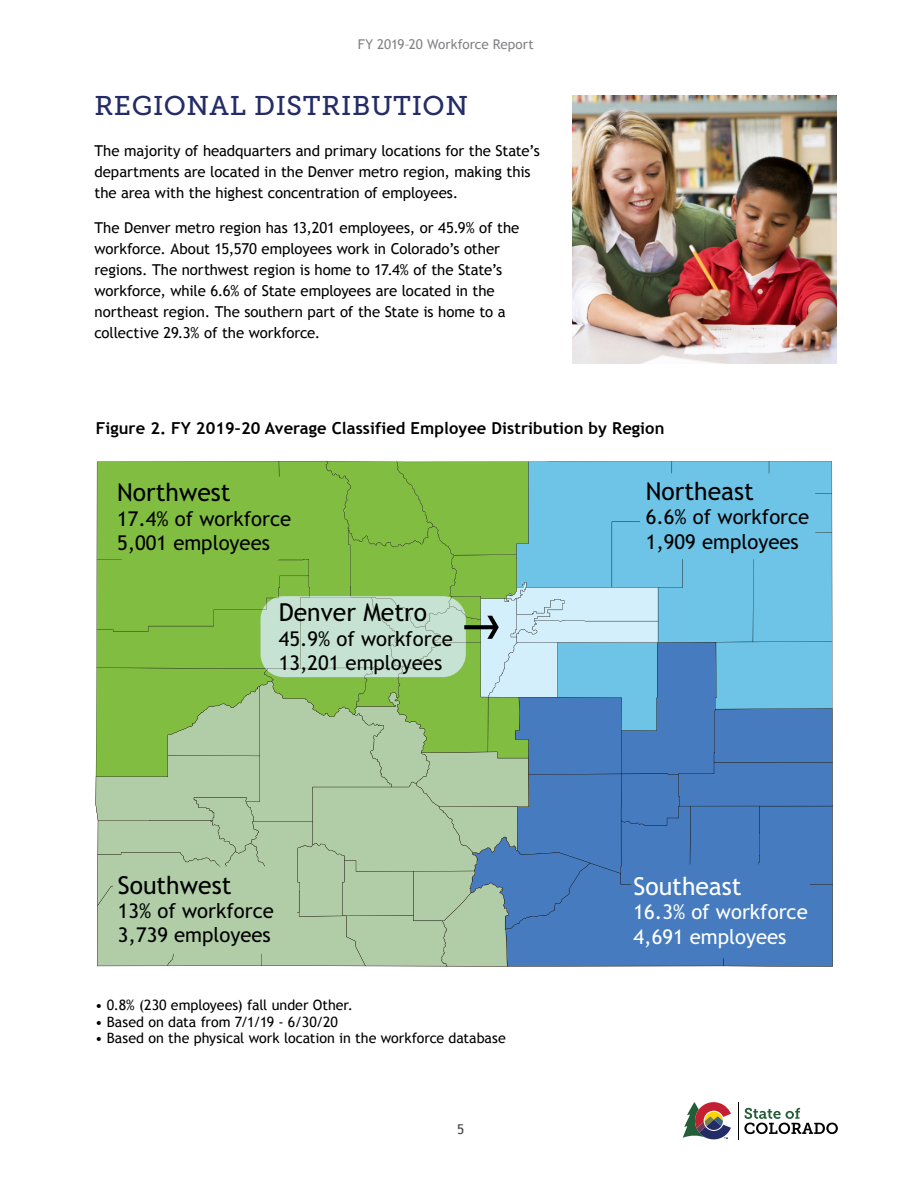
<style>
.page{position:relative;width:918px;height:1188px;background:#fff}
.page>*{position:absolute;margin:0;border:0;box-sizing:border-box;transform-origin:0 0}
.t1{font:27px "Museo Slab 500";letter-spacing:.025em;color:#232c67}
.t2{font:24.75px "Trebuchet MS";color:#000}
.t3{font:24.75px "Trebuchet MS";color:#fff}
.t4{font:20.4px/24.5px "Trebuchet MS";color:#000}
.t5{font:20.4px/24.5px "Trebuchet MS";color:#fff}
.t6{font:700 16.5px "Trebuchet MS";letter-spacing:.005em;color:#000}
.t7{font:15px/21px "Trebuchet MS";letter-spacing:-.005em;color:#000}
.t8{font:14.25px "Trebuchet MS";color:#000}
.t9{font:13.5px "Trebuchet MS";color:#808285}
.t10{font:13.5px "Trebuchet MS";color:#414042}
</style>
<div class="page">
<hr style="left:738px;top:1102px;width:1px;height:37px;background:#000">
<svg style="left:683px;top:1102px;width:48px;height:37px"></svg>
<svg style="left:744px;top:1108px;width:94px;height:26px"></svg>
<svg style="left:96px;top:461px;width:737px;height:506px;background:#81b4a0"></svg>
<img style="left:572px;top:95px;width:265px;height:268px">
<p class="t9" style="left:358px;top:36px;width:178px">FY 2019–20 Workforce Report</p>
<p class="t1" style="left:94px;top:90px;width:375px">REGIONAL DISTRIBUTION</p>
<p class="t7" style="left:94px;top:140px;width:447px">The majority of headquarters and primary locations for the State’s departments are located in the Denver metro region, making this the area with the highest concentration of employees.</p>
<p class="t7" style="left:94px;top:217px;width:426px">The Denver metro region has 13,201 employees, or 45.9% of the workforce. About 15,570 employees work in Colorado’s other regions. The northwest region is home to 17.4% of the State’s workforce, while 6.6% of State employees are located in the northeast region. The southern part of the State is home to a collective 29.3% of the workforce.</p>
<p class="t6" style="left:96px;top:418px;width:570px">Figure 2. FY 2019–20 Average Classified Employee Distribution by Region</p>
<p class="t2" style="left:117px;top:478px;width:115px">Northwest</p>
<p class="t4" style="left:117px;top:507px;width:176px">17.4% of workforce<br>5,001 employees</p>
<p class="t2" style="left:279px;top:598px;width:150px">Denver Metro</p>
<p class="t4" style="left:279px;top:626px;width:176px">45.9% of workforce<br>13,201 employees</p>
<p class="t2" style="left:118px;top:870px;width:115px">Southwest</p>
<p class="t4" style="left:118px;top:899px;width:158px">13% of workforce<br>3,739 employees</p>
<p class="t8" style="left:95px;top:997px;width:260px">• 0.8% (230 employees) fall under Other.</p>
<p class="t8" style="left:95px;top:1014px;width:245px">• Based on data from 7/1/19 - 6/30/20</p>
<p class="t8" style="left:95px;top:1030px;width:412px">• Based on the physical work location in the workforce database</p>
<p class="t10" style="left:457px;top:1121px;width:9px">5</p>
<p class="t2" style="left:646px;top:476px;width:110px">Northeast</p>
<p class="t4" style="left:646px;top:505px;width:165px">6.6% of workforce<br>1,909 employees</p>
<p class="t3" style="left:634px;top:872px;width:110px">Southeast</p>
<p class="t5" style="left:634px;top:900px;width:176px">16.3% of workforce<br>4,691 employees</p>
</div>
